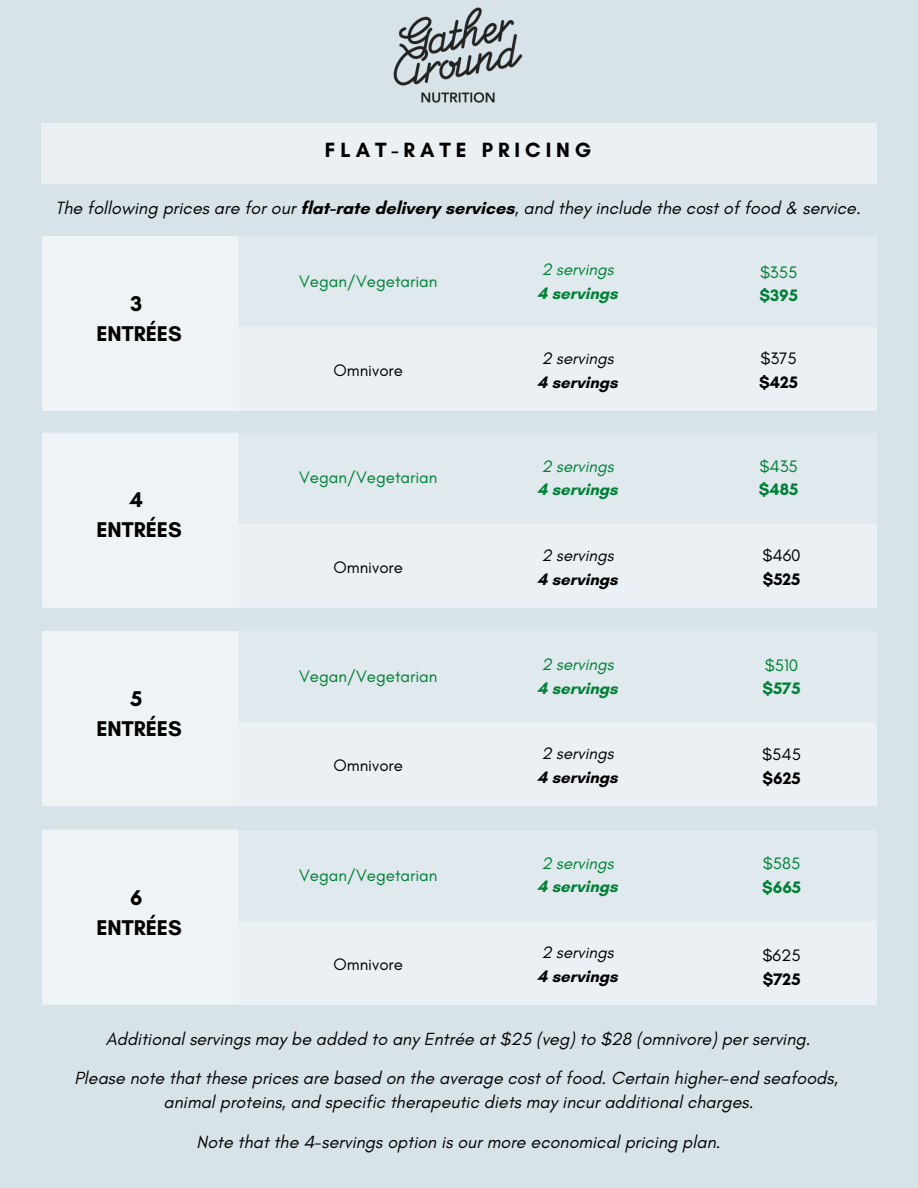
<style>
.page{position:relative;width:918px;height:1188px;background:#d7e3e8}
.page>*{position:absolute;margin:0;border:0;box-sizing:border-box;transform-origin:0 0}
.t1{font:700 21.75px "Glacial Indifference";color:#000}
.t2{font:700 21px "Glacial Indifference";letter-spacing:.235em;color:#000}
.t3{font:italic 18px "Glacial Indifference";color:#000}
.t4{font:16.95px "Glacial Indifference";color:#008037}
.t5{font:700 16.95px "Glacial Indifference";color:#008037}
.t6{font:700 16.95px "Glacial Indifference";color:#000}
.t7{font:16.95px "Glacial Indifference";color:#000}
.t8{font:italic 16.95px "Glacial Indifference";color:#008037}
.t9{font:italic 16.95px "Glacial Indifference";color:#000}
.s1{font-weight:700;font-style:normal}
</style>
<div class="page">
<img style="left:393px;top:7px;width:130px;height:96px">
<div style="left:42px;top:123px;width:835px;height:61px;background:#eaf0f3"></div>
<div style="left:42px;top:236px;width:835px;height:175px;background:#eaf0f3"></div>
<div style="left:239px;top:236px;width:638px;height:91px;background:#e0e9ed"></div>
<div style="left:42px;top:236px;width:197px;height:175px;background:#eef3f5"></div>
<div style="left:42px;top:433px;width:835px;height:175px;background:#eaf0f3"></div>
<div style="left:239px;top:432px;width:638px;height:92px;background:#e0e9ed"></div>
<div style="left:42px;top:631px;width:835px;height:175px;background:#eaf0f3"></div>
<div style="left:239px;top:631px;width:638px;height:91px;background:#e0e9ed"></div>
<div style="left:42px;top:830px;width:835px;height:175px;background:#eaf0f3"></div>
<div style="left:239px;top:830px;width:638px;height:91px;background:#e0e9ed"></div>
<div style="left:42px;top:432px;width:197px;height:175px;background:#eef3f5"></div>
<div style="left:42px;top:631px;width:197px;height:175px;background:#eef3f5"></div>
<div style="left:42px;top:830px;width:197px;height:174px;background:#eef3f5"></div>
<p class="t2" style="left:325px;top:137px;width:268px">FLAT-RATE PRICING</p>
<p class="t3" style="left:56px;top:197px;width:807px">The following prices are for our <span class="s1">flat-rate delivery services</span>, and they include the cost of food &amp; service.</p>
<p class="t1" style="left:130px;top:290px;width:13px">3</p>
<p class="t1" style="left:96px;top:320px;width:87px">ENTRÉES</p>
<p class="t1" style="left:130px;top:487px;width:15px">4</p>
<p class="t1" style="left:96px;top:517px;width:87px">ENTRÉES</p>
<p class="t1" style="left:130px;top:685px;width:13px">5</p>
<p class="t1" style="left:96px;top:715px;width:87px">ENTRÉES</p>
<p class="t1" style="left:130px;top:884px;width:14px">6</p>
<p class="t1" style="left:96px;top:914px;width:87px">ENTRÉES</p>
<p class="t4" style="left:299px;top:271px;width:140px">Vegan/Vegetarian</p>
<p class="t7" style="left:333px;top:360px;width:71px">Omnivore</p>
<p class="t4" style="left:299px;top:467px;width:140px">Vegan/Vegetarian</p>
<p class="t7" style="left:333px;top:557px;width:71px">Omnivore</p>
<p class="t4" style="left:299px;top:666px;width:140px">Vegan/Vegetarian</p>
<p class="t7" style="left:333px;top:755px;width:71px">Omnivore</p>
<p class="t4" style="left:299px;top:865px;width:140px">Vegan/Vegetarian</p>
<p class="t7" style="left:333px;top:954px;width:71px">Omnivore</p>
<p class="t8" style="left:541px;top:259px;width:74px">2 servings</p>
<p class="t5" style="left:537px;top:282px;width:82px">4 servings</p>
<p class="t9" style="left:541px;top:348px;width:74px">2 servings</p>
<p class="t6" style="left:537px;top:372px;width:82px">4 servings</p>
<p class="t8" style="left:541px;top:456px;width:74px">2 servings</p>
<p class="t5" style="left:537px;top:479px;width:82px">4 servings</p>
<p class="t9" style="left:541px;top:545px;width:74px">2 servings</p>
<p class="t6" style="left:537px;top:568px;width:82px">4 servings</p>
<p class="t8" style="left:541px;top:654px;width:74px">2 servings</p>
<p class="t5" style="left:537px;top:677px;width:82px">4 servings</p>
<p class="t9" style="left:541px;top:743px;width:74px">2 servings</p>
<p class="t6" style="left:537px;top:767px;width:82px">4 servings</p>
<p class="t8" style="left:541px;top:853px;width:74px">2 servings</p>
<p class="t5" style="left:537px;top:876px;width:82px">4 servings</p>
<p class="t9" style="left:541px;top:942px;width:74px">2 servings</p>
<p class="t6" style="left:537px;top:966px;width:82px">4 servings</p>
<p class="t4" style="left:760px;top:262px;width:39px">$355</p>
<p class="t5" style="left:759px;top:285px;width:40px">$395</p>
<p class="t7" style="left:760px;top:348px;width:38px">$375</p>
<p class="t6" style="left:759px;top:372px;width:40px">$425</p>
<p class="t4" style="left:760px;top:456px;width:40px">$435</p>
<p class="t5" style="left:759px;top:479px;width:41px">$485</p>
<p class="t7" style="left:762px;top:545px;width:40px">$460</p>
<p class="t6" style="left:763px;top:568px;width:39px">$525</p>
<p class="t4" style="left:765px;top:655px;width:35px">$510</p>
<p class="t5" style="left:762px;top:678px;width:40px">$575</p>
<p class="t7" style="left:762px;top:744px;width:40px">$545</p>
<p class="t6" style="left:763px;top:768px;width:40px">$625</p>
<p class="t4" style="left:763px;top:853px;width:39px">$585</p>
<p class="t5" style="left:762px;top:876px;width:41px">$665</p>
<p class="t7" style="left:762px;top:945px;width:40px">$625</p>
<p class="t6" style="left:763px;top:969px;width:39px">$725</p>
<p class="t3" style="left:106px;top:1028px;width:706px">Additional servings may be added to any Entrée at $25 (veg) to $28 (omnivore) per serving.</p>
<p class="t3" style="left:75px;top:1067px;width:765px">Please note that these prices are based on the average cost of food. Certain higher-end seafoods,</p>
<p class="t3" style="left:164px;top:1091px;width:591px">animal proteins, and specific therapeutic diets may incur additional charges.</p>
<p class="t3" style="left:197px;top:1130px;width:526px">Note that the 4-servings option is our more economical pricing plan.</p>
</div>
